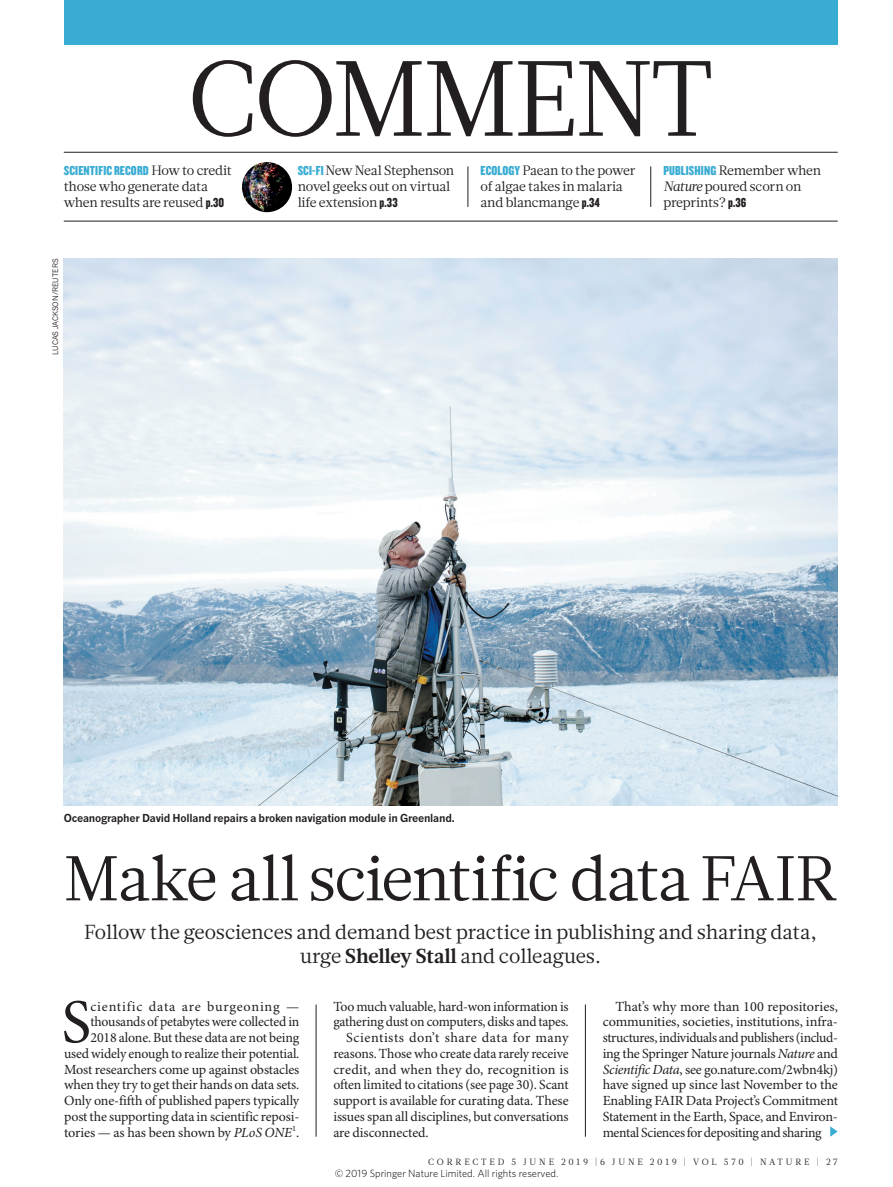
<style>
.page{position:relative;width:893px;height:1187px;background:#fff}
.page>*{position:absolute;margin:0;border:0;box-sizing:border-box;transform-origin:0 0}
.t1{font:106.5px "Glosa Math";letter-spacing:-.025em;color:#231f20}
.t2{font:63px "Glosa Math";letter-spacing:-.02em;color:#231f20}
.t3{font:62.4px "Minion Pro";color:#231f20}
.t4{font:20.25px/23.7px "Glosa Math";color:#231f20;text-align:center}
.t5{font:13.95px/15.8px "Minion Pro";letter-spacing:-.01em;color:#231f20;text-align:right}
.t6{font:13.95px "Minion Pro";letter-spacing:.015em;color:#231f20}
.t7{font:13.95px "Minion Pro";letter-spacing:.035em;color:#231f20}
.t8{font:13.5px/15.8px "Glosa Math";letter-spacing:-.02em;color:#231f20}
.t9{font:13.5px "Knockout 69 Full Liteweight";letter-spacing:.01em;color:#38acd2}
.t10{font:700 10.8px "News Gothic MTOT";letter-spacing:-.02em;color:#231f20}
.t11{font:300 10.5px "Whitney";color:#000}
.t12{font:9px "Glosa Math";letter-spacing:.315em;color:#231f20}
.t13{font:7.5px "News Gothic MTOT";color:#231f20}
.s1{font-family:"Glosa Math";color:#231f20}
.s2{font-family:"Knockout 69 Full Liteweight"}
.s3{font-family:"Knockout 69 Full Liteweight";color:#38acd2}
.s4{font-style:italic}
.s5{font-weight:700}
</style>
<div class="page">
<svg style="left:830px;top:1126px;width:8px;height:10px"></svg>
<img style="left:64px;top:258px;width:774px;height:547px">
<div style="left:64px;top:0;width:774px;height:45px;background:#38acd2"></div>
<hr style="left:64px;top:152px;width:774px;height:1px;background:#231f20">
<hr style="left:64px;top:221px;width:774px;height:1px;background:#231f20">
<hr style="left:650px;top:166px;width:1px;height:41px;background:#231f20">
<hr style="left:468px;top:166px;width:1px;height:41px;background:#231f20">
<hr style="left:585px;top:1004px;width:1px;height:132px;background:#231f20">
<hr style="left:316px;top:1004px;width:1px;height:132px;background:#231f20">
<img style="left:242px;top:162px;width:50px;height:50px;border-radius:25px">
<h1 class="t1" style="left:187px;top:29px;width:528px">COMMENT</h1>
<p class="t9" style="left:64px;top:162px;width:170px">SCIENTIFIC RECORD <span class="s1">How to credit</span></p>
<p class="t8" style="left:64px;top:179px;width:162px">those who generate data when results are reused <span class="s2">p.30</span></p>
<p class="t13" style="left:51px;top:355px;width:98px;rotate:-90deg">LUCAS JACKSON/REUTERS</p>
<p class="t8" style="left:298px;top:163px;width:158px"><span class="s3">SCI-FI</span> New Neal Stephenson novel geeks out on virtual life extension <span class="s2">p.33</span></p>
<p class="t8" style="left:480px;top:163px;width:157px"><span class="s3">ECOLOGY</span> Paean to the power of algae takes in malaria and blancmange <span class="s2">p.34</span></p>
<p class="t8" style="left:663px;top:163px;width:159px"><span class="s3">PUBLISHING</span> Remember when<br><span class="s4">Nature</span> poured scorn on preprints? <span class="s2">p.36</span></p>
<p class="t10" style="left:64px;top:810px;width:393px">Oceanographer David Holland repairs a broken navigation module in Greenland.</p>
<h2 class="t2" style="left:64px;top:836px;width:775px">Make all scientific data FAIR</h2>
<h3 class="t4" style="left:84px;top:920px;width:734px">Follow the geosciences and demand best practice in publishing and sharing data, urge <span class="s5">Shelley Stall</span> and colleagues.</h3>
<h3 class="t3" style="left:62px;top:984px;width:31px">S</h3>
<p class="t5" style="left:64px;top:998px;width:237px">cientific data are burgeoning — thousands of petabytes were collected in 2018 alone. But these data are not being used widely enough to realize their potential.<br>Most researchers come up against obstacles when they try to get their hands on data sets.<br>Only one-fifth of published papers typically post the supporting data in scientific reposi&shy;tories — as has been shown by <span class="s4">PLoS ONE</span><sup>1</sup>.</p>
<p class="t5" style="left:333px;top:998px;width:237px">Too much valuable, hard-won information is</p>
<p class="t5" style="left:333px;top:1014px;width:237px">gathering dust on computers, disks and tapes.</p>
<p class="t7" style="left:346px;top:1029px;width:224px">Scientists don’t share data for many</p>
<p class="t5" style="left:333px;top:1046px;width:237px">reasons. Those who create data rarely receive</p>
<p class="t6" style="left:333px;top:1060px;width:237px">credit, and when they do, recognition is</p>
<p class="t5" style="left:333px;top:1077px;width:237px">often limited to citations (see page 30). Scant</p>
<p class="t5" style="left:333px;top:1093px;width:237px">support is available for curating data. These</p>
<p class="t5" style="left:333px;top:1109px;width:237px">issues span all disciplines, but conversations</p>
<p class="t5" style="left:333px;top:1124px;width:97px">are disconnected.</p>
<p class="t5" style="left:603px;top:998px;width:237px;text-align:justify;text-indent:13px">That’s why more than 100 repositories, communities, societies, institutions, infra&shy;structures, individuals and publishers (includ&shy;ing the Springer Nature journals <span class="s4">Nature</span> and <span class="s4">Scientific Data</span>, see go.nature.com/2wbn4kj) have signed up since last November to the Enabling FAIR Data Project’s Commitment Statement in the Earth, Space, and Environ&shy;mental Sciences for depositing and sharing</p>
<p class="t12" style="left:428px;top:1155px;width:411px">CORRECTED 5 JUNE 2019 |6 JUNE 2019 | VOL 570 | NATURE | 27</p>
<p class="t11" style="left:335px;top:1166px;width:225px">© 2019 Springer Nature Limited. All rights reserved.</p>
</div>
